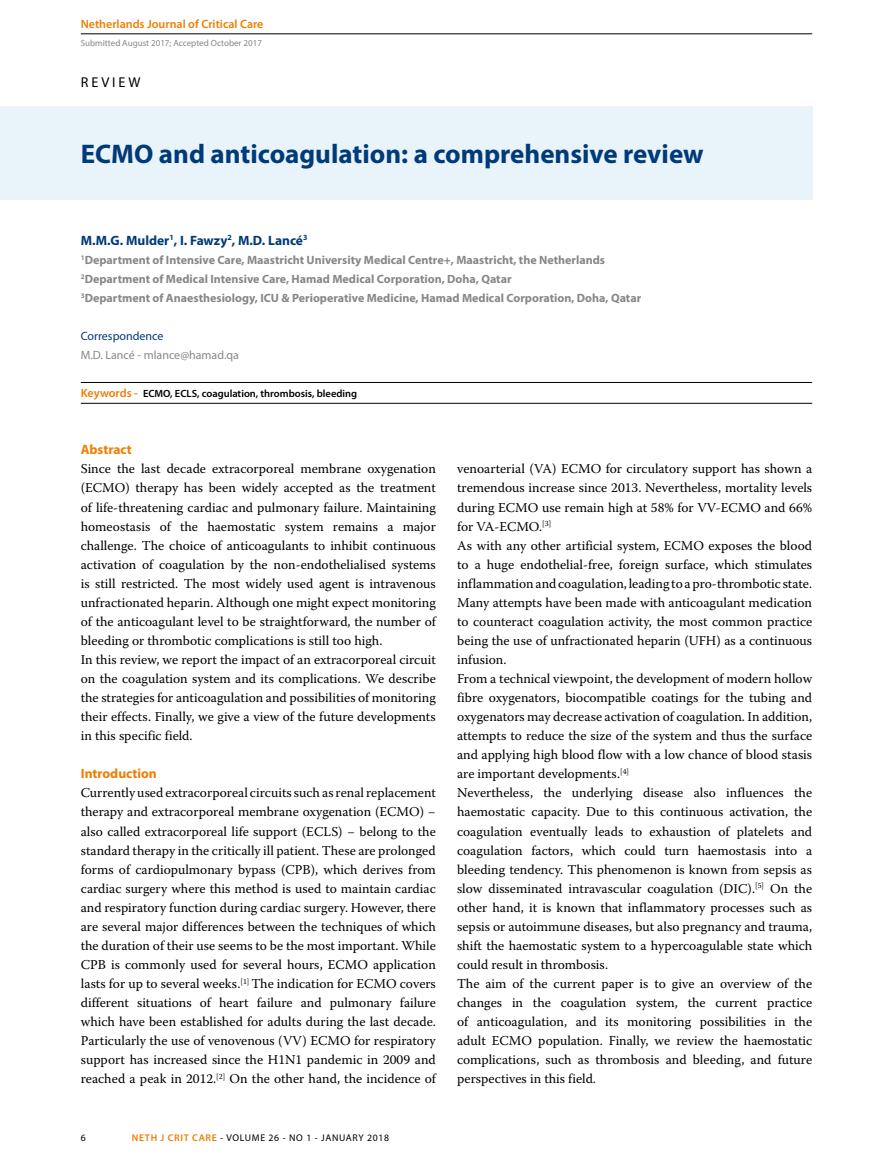
<style>
.page{position:relative;width:893px;height:1170px;background:#fff}
.page>*{position:absolute;margin:0;border:0;box-sizing:border-box;transform-origin:0 0}
.t1{font:700 27px "Myriad Pro";color:#003a78}
.t2{font:14.25px "Myriad Pro";letter-spacing:.2em;color:#000}
.t3{font:13.5px/19px "Warnock Pro";color:#000}
.t4{font:700 13.5px "Myriad Pro";color:#003a78}
.t5{font:700 13.5px "Myriad Pro";color:#ef7d00}
.t6{font:700 12px/19px "Myriad Pro";color:#878787}
.t7{font:600 12px "Myriad Pro";color:#ef7d00}
.t8{font:12px "Myriad Pro";color:#878787}
.t9{font:12px "Myriad Pro";color:#003a78}
.t10{font:600 10.5px "Myriad Pro";color:#000}
.t11{font:9.75px "Myriad Pro";letter-spacing:.07em;color:#000}
.t12{font:9px "Myriad Pro";color:#878787}
.s1{font-size:12px;color:#ef7d00}
.s2{font-weight:600;color:#ef7d00}
</style>
<div class="page">
<hr style="left:81px;top:34px;width:731px;height:1px;background:#000">
<div style="left:0;top:106px;width:812px;height:94px;background:#e9f3fa"></div>
<hr style="left:81px;top:403px;width:731px;height:1px;background:#000">
<hr style="left:81px;top:382px;width:731px;height:1px;background:#000">
<p class="t7" style="left:81px;top:18px;width:184px">Netherlands Journal of Critical Care</p>
<p class="t12" style="left:81px;top:38px;width:183px">Submitted August 2017; Accepted October 2017</p>
<p class="t2" style="left:81px;top:74px;width:61px">REVIEW</p>
<h1 class="t1" style="left:81px;top:136px;width:624px">ECMO and anticoagulation: a comprehensive review</h1>
<p class="t4" style="left:81px;top:231px;width:228px">M.M.G. Mulder<sup>1</sup>, I. Fawzy<sup>2</sup>, M.D. Lancé<sup>3</sup></p>
<p class="t6" style="left:81px;top:250px;width:562px"><sup>1</sup>Department of Intensive Care, Maastricht University Medical Centre+, Maastricht, the Netherlands<br><sup>2</sup>Department of Medical Intensive Care, Hamad Medical Corporation, Doha, Qatar<br><sup>3</sup>Department of Anaesthesiology, ICU &amp; Perioperative Medicine, Hamad Medical Corporation, Doha, Qatar</p>
<p class="t9" style="left:81px;top:328px;width:84px">Correspondence</p>
<p class="t8" style="left:81px;top:347px;width:160px">M.D. Lancé - mlance@hamad.qa</p>
<p class="t10" style="left:81px;top:388px;width:278px"><span class="s1">Keywords -</span> ECMO, ECLS, coagulation, thrombosis, bleeding</p>
<p class="t5" style="left:81px;top:441px;width:53px">Abstract</p>
<p class="t3" style="left:81px;top:459px;width:357px">Since the last decade extracorporeal membrane oxygenation (ECMO) therapy has been widely accepted as the treatment of life-threatening cardiac and pulmonary failure. Maintaining homeostasis of the haemostatic system remains a major challenge. The choice of anticoagulants to inhibit continuous activation of coagulation by the non-endothelialised systems is still restricted. The most widely used agent is intravenous unfractionated heparin. Although one might expect monitoring of the anticoagulant level to be straightforward, the number of bleeding or thrombotic complications is still too high.<br>In this review, we report the impact of an extracorporeal circuit on the coagulation system and its complications. We describe the strategies for anticoagulation and possibilities of monitoring their effects. Finally, we give a view of the future developments in this specific field.</p>
<p class="t5" style="left:81px;top:765px;width:78px">Introduction</p>
<p class="t3" style="left:81px;top:783px;width:357px;text-align:justify">Currently used extracorporeal circuits such as renal replacement therapy and extracorporeal membrane oxygenation (ECMO) − also called extracorporeal life support (ECLS) − belong to the standard therapy in the critically ill patient. These are prolonged forms of cardiopulmonary bypass (CPB), which derives from cardiac surgery where this method is used to maintain cardiac and respiratory function during cardiac surgery. However, there are several major differences between the techniques of which the duration of their use seems to be the most important. While CPB is commonly used for several hours, ECMO application lasts for up to several weeks.<sup>[1]</sup> The indication for ECMO covers different situations of heart failure and pulmonary failure which have been established for adults during the last decade.<br>Particularly the use of venovenous (VV) ECMO for respiratory support has increased since the H1N1 pandemic in 2009 and reached a peak in 2012.<sup>[2]</sup> On the other hand, the incidence of</p>
<p class="t11" style="left:81px;top:1131px;width:7px">6</p>
<p class="t11" style="left:132px;top:1131px;width:259px"><span class="s2">NETH J CRIT CARE</span> - VOLUME 26 - NO 1 - JANUARY 2018</p>
<p class="t3" style="left:457px;top:459px;width:357px">venoarterial (VA) ECMO for circulatory support has shown a tremendous increase since 2013. Nevertheless, mortality levels during ECMO use remain high at 58% for VV-ECMO and 66% for VA-ECMO.<sup>[3]<br></sup>As with any other artificial system, ECMO exposes the blood to a huge endothelial-free, foreign surface, which stimulates inflammation and coagulation, leading to a pro-thrombotic state.<br>Many attempts have been made with anticoagulant medication to counteract coagulation activity, the most common practice being the use of unfractionated heparin (UFH) as a continuous infusion.<br>From a technical viewpoint, the development of modern hollow fibre oxygenators, biocompatible coatings for the tubing and oxygenators may decrease activation of coagulation. In addition, attempts to reduce the size of the system and thus the surface and applying high blood flow with a low chance of blood stasis are important developments.<sup>[4]<br></sup>Nevertheless, the underlying disease also influences the haemostatic capacity. Due to this continuous activation, the coagulation eventually leads to exhaustion of platelets and coagulation factors, which could turn haemostasis into a bleeding tendency. This phenomenon is known from sepsis as slow disseminated intravascular coagulation (DIC).<sup>[5]</sup> On the other hand, it is known that inflammatory processes such as sepsis or autoimmune diseases, but also pregnancy and trauma, shift the haemostatic system to a hypercoagulable state which could result in thrombosis.<br>The aim of the current paper is to give an overview of the changes in the coagulation system, the current practice of anticoagulation, and its monitoring possibilities in the adult ECMO population. Finally, we review the haemostatic complications, such as thrombosis and bleeding, and future perspectives in this field.</p>
</div>
